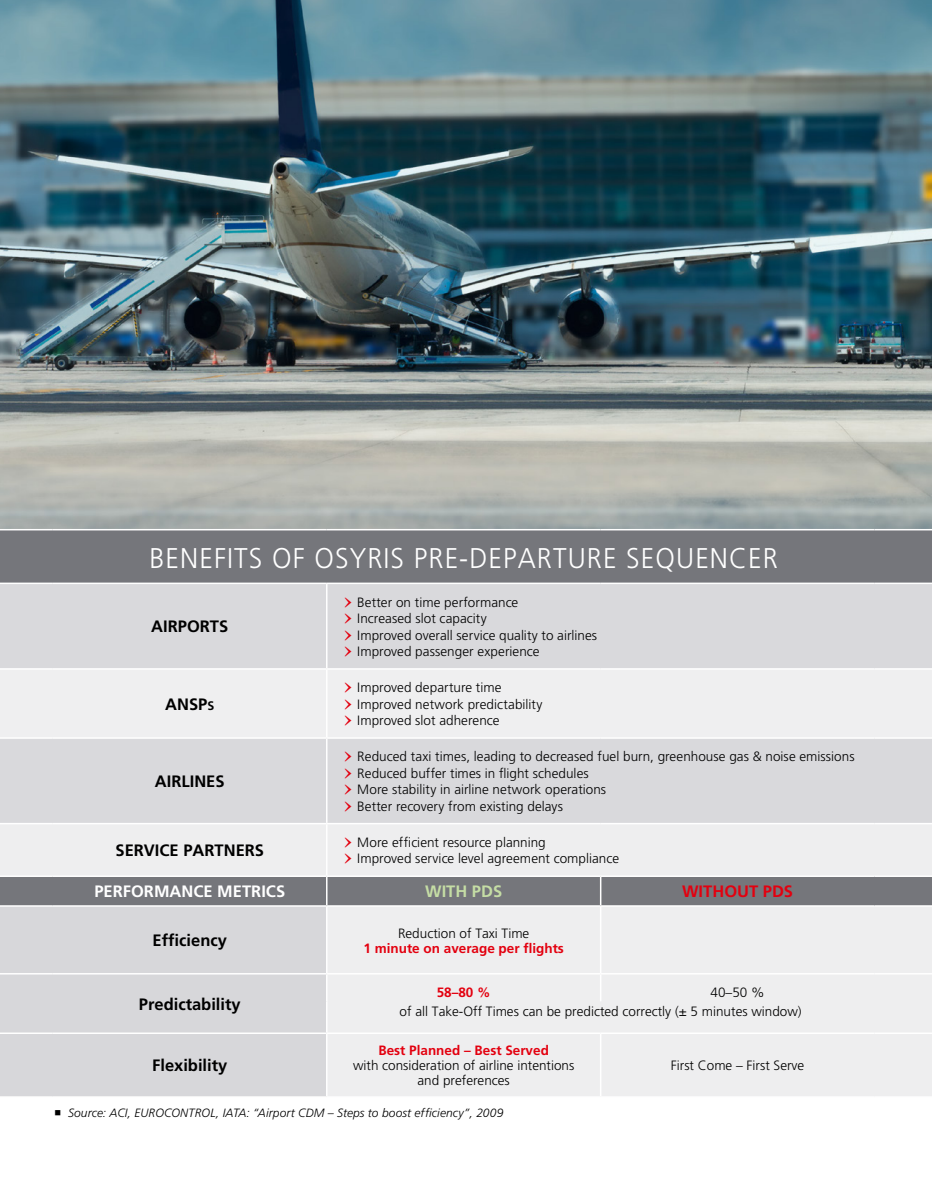
<style>
.page{position:relative;width:932px;height:1188px;background:#fff}
.page>*{position:absolute;margin:0;border:0;box-sizing:border-box;transform-origin:0 0}
.t1{font:300 28.5px "Frutiger CE";letter-spacing:.04em;color:#fff;scale:.95 1}
.t2{font:700 16.5px "Frutiger CE";color:#000}
.t3{font:700 16.5px "Frutiger CE";color:#fff}
.t4{font:700 16.5px "Frutiger CE";color:#e3000f}
.t5{font:700 16.5px "Frutiger CE";color:#c5dda5}
.t6{font:300 13.5px/16.5px "Frutiger CE";color:#000}
.t7{font:700 13.5px "Frutiger CE";color:#e3000f}
.t8{font:italic 300 12px "Frutiger CE";letter-spacing:.01em;color:#000}
.s1{font-size:12.3px}
.s2{font-family:"Base Nine";font-weight:400;color:#e3000f}
</style>
<div class="page">
<img style="left:0;top:0;width:932px;height:529px">
<div style="left:0;top:530px;width:932px;height:53px;background:#75767b"></div>
<div style="left:0;top:584px;width:932px;height:239px;background:#d9d9dc"></div>
<div style="left:0;top:670px;width:932px;height:67px;background:#efeff0"></div>
<svg style="left:0;top:824px;width:932px;height:272px;background:#ddddde"></svg>
<div style="left:0;top:907px;width:326px;height:189px;background:#d7d7da"></div>
<hr style="left:326px;top:584px;width:1px;height:84px;background:#fff">
<hr style="left:0;top:668px;width:53px;height:2px;background:#fff">
<hr style="left:53px;top:668px;width:274px;height:2px;background:#fff">
<hr style="left:327px;top:668px;width:273px;height:2px;background:#fff">
<hr style="left:326px;top:670px;width:1px;height:67px;background:#fff">
<hr style="left:600px;top:668px;width:274px;height:2px;background:#fff">
<hr style="left:874px;top:668px;width:58px;height:2px;background:#fff">
<hr style="left:0;top:737px;width:53px;height:2px;background:#fff">
<hr style="left:53px;top:737px;width:274px;height:2px;background:#fff">
<hr style="left:327px;top:737px;width:273px;height:2px;background:#fff">
<hr style="left:326px;top:739px;width:1px;height:84px;background:#fff">
<hr style="left:600px;top:737px;width:274px;height:2px;background:#fff">
<hr style="left:874px;top:737px;width:58px;height:2px;background:#fff">
<hr style="left:326px;top:824px;width:1px;height:51px;background:#fff">
<hr style="left:0;top:875px;width:53px;height:2px;background:#fff">
<hr style="left:53px;top:875px;width:274px;height:2px;background:#fff">
<hr style="left:327px;top:875px;width:273px;height:2px;background:#fff">
<svg style="left:326px;top:877px;width:1px;height:28px"></svg>
<hr style="left:600px;top:875px;width:274px;height:2px;background:#fff">
<svg style="left:600px;top:877px;width:1px;height:28px"></svg>
<hr style="left:874px;top:875px;width:58px;height:2px;background:#fff">
<hr style="left:0;top:905px;width:53px;height:2px;background:#fff">
<hr style="left:53px;top:905px;width:274px;height:2px;background:#fff">
<hr style="left:327px;top:905px;width:273px;height:2px;background:#fff">
<hr style="left:326px;top:907px;width:1px;height:66px;background:#fff">
<hr style="left:600px;top:905px;width:274px;height:2px;background:#fff">
<hr style="left:600px;top:907px;width:1px;height:66px;background:#fff">
<hr style="left:874px;top:905px;width:58px;height:2px;background:#fff">
<hr style="left:0;top:973px;width:53px;height:2px;background:#fff">
<hr style="left:53px;top:973px;width:274px;height:2px;background:#fff">
<hr style="left:327px;top:973px;width:273px;height:2px;background:#fff">
<svg style="left:326px;top:975px;width:1px;height:26px"></svg>
<hr style="left:600px;top:973px;width:274px;height:2px;background:#fff">
<svg style="left:600px;top:975px;width:1px;height:26px"></svg>
<hr style="left:874px;top:973px;width:58px;height:2px;background:#fff">
<hr style="left:326px;top:1001px;width:1px;height:32px;background:#fff">
<hr style="left:0;top:1033px;width:53px;height:1px;background:#fff">
<hr style="left:53px;top:1033px;width:274px;height:1px;background:#fff">
<hr style="left:327px;top:1033px;width:273px;height:1px;background:#fff">
<hr style="left:326px;top:1034px;width:1px;height:62px;background:#fff">
<hr style="left:600px;top:1033px;width:274px;height:1px;background:#fff">
<hr style="left:600px;top:1034px;width:1px;height:62px;background:#fff">
<hr style="left:874px;top:1033px;width:58px;height:1px;background:#fff">
<h1 class="t1" style="left:149px;top:541px;width:663px">BENEFITS OF OSYRIS PRE-DEPARTURE SEQUENCER</h1>
<p class="t2" style="left:151px;top:617px;width:79px">AIRPORTS</p>
<p class="t2" style="left:165px;top:694px;width:51px">ANSP<span class="s1">s</span></p>
<p class="t2" style="left:155px;top:771px;width:71px">AIRLINES</p>
<p class="t6" style="left:344px;top:594px;width:255px"><span class="s2">&gt;</span> Better on time performance<br><span class="s2">&gt;</span> Increased slot capacity<br><span class="s2">&gt;</span> Improved overall service quality to airlines <span class="s2">&gt;</span> Improved passenger experience</p>
<p class="t6" style="left:344px;top:679px;width:200px"><span class="s2">&gt;</span> Improved departure time<br><span class="s2">&gt;</span> Improved network predictability <span class="s2">&gt;</span> Improved slot adherence</p>
<p class="t6" style="left:344px;top:748px;width:512px"><span class="s2">&gt;</span> Reduced taxi times, leading to decreased fuel burn, greenhouse gas &amp; noise emissions <span class="s2">&gt;</span> Reduced buffer times in flight schedules<br><span class="s2">&gt;</span> More stability in airline network operations<br><span class="s2">&gt;</span> Better recovery from existing delays</p>
<p class="t2" style="left:115px;top:841px;width:150px">SERVICE PARTNERS</p>
<p class="t6" style="left:344px;top:834px;width:277px"><span class="s2">&gt;</span> More efficient resource planning<br><span class="s2">&gt;</span> Improved service level agreement compliance</p>
<p class="t3" style="left:94px;top:882px;width:192px">PERFORMANCE METRICS</p>
<p class="t5" style="left:425px;top:882px;width:79px">WITH PDS</p>
<p class="t4" style="left:682px;top:882px;width:112px">WITHOUT PDS</p>
<p class="t2" style="left:153px;top:931px;width:76px">Efficiency</p>
<p class="t6" style="left:398px;top:925px;width:133px">Reduction of Taxi Time</p>
<p class="t7" style="left:363px;top:940px;width:202px">1 minute on average per flights</p>
<p class="t2" style="left:139px;top:994px;width:103px">Predictability</p>
<p class="t6" style="left:399px;top:983px;width:403px;line-height:19px;text-indent:311px">40–50 %<br>of all Take-Off Times can be predicted correctly (± 5 minutes window)</p>
<p class="t7" style="left:436px;top:984px;width:56px">58–80 %</p>
<p class="t7" style="left:378px;top:1043px;width:172px">Best Planned – Best Served</p>
<p class="t6" style="left:353px;top:1058px;width:223px;line-height:15px;text-align:center">with consideration of airline intentions and preferences</p>
<p class="t6" style="left:671px;top:1057px;width:135px">First Come – First Serve</p>
<p class="t8" style="left:68px;top:1106px;width:437px">Source: ACI, EUROCONTROL, IATA: “Airport CDM – Steps to boost efficiency”, 2009</p>
<p class="t2" style="left:152px;top:1056px;width:77px">Flexibility</p>
</div>
